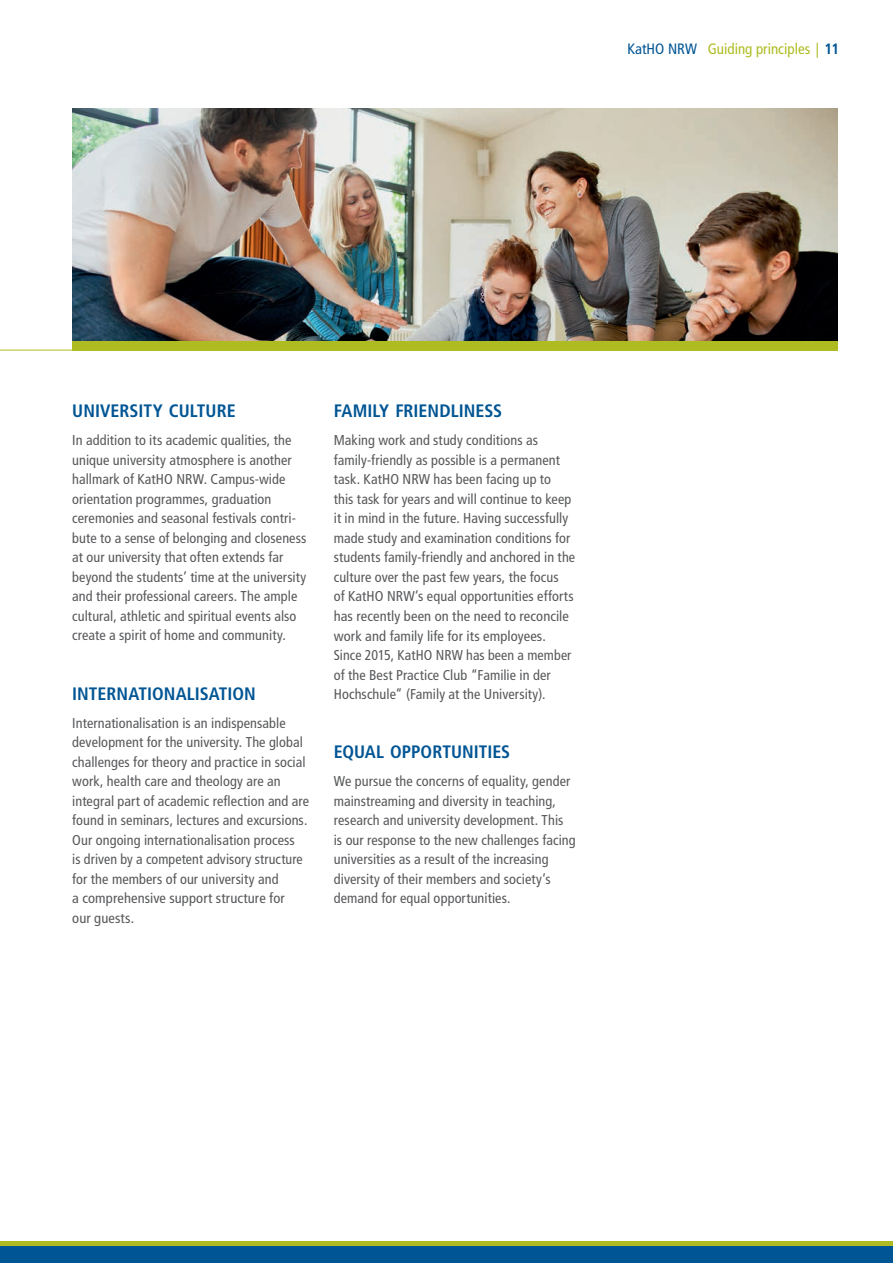
<style>
.page{position:relative;width:893px;height:1263px;background:#fff}
.page>*{position:absolute;margin:0;border:0;box-sizing:border-box;transform-origin:0 0}
.t1{font:700 condensed 18px "Frutiger LT Std";color:#005594}
.t2{font:condensed 15px "Frutiger LT Std";color:#aebc21}
.t3{font:condensed 14.25px/19.5px "Frutiger LT Std";letter-spacing:.005em;color:#57585a}
.s1{color:#005594}
.s2{font-weight:700;color:#005594}
</style>
<div class="page">
<div style="left:0;top:1242px;width:893px;height:21px;background:#005594"></div>
<hr style="left:0;top:1242px;width:893px;height:4px;background:#aebc21">
<img style="left:72px;top:108px;width:766px;height:233px">
<hr style="left:0;top:350px;width:838px;height:1px;background:#aebc21">
<div style="left:72px;top:341px;width:766px;height:9px;background:#aebc21"></div>
<p class="t2" style="left:627px;top:40px;width:213px"><span class="s1">KatHO NRW</span> Guiding principles | <span class="s2">11</span></p>
<p class="t1" style="left:72px;top:401px;width:165px">UNIVERSITY CULTURE</p>
<p class="t3" style="left:72px;top:431px;width:236px">In addition to its academic qualities, the unique university atmosphere is another hallmark of KatHO NRW. Campus-wide orientation programmes, graduation ceremonies and seasonal festivals contri&shy;bute to a sense of belonging and closeness at our university that often extends far beyond the students’ time at the university and their professional careers. The ample cultural, athletic and spiritual events also create a spirit of home and community.</p>
<p class="t1" style="left:72px;top:683px;width:185px">INTERNATIONALISATION</p>
<p class="t3" style="left:72px;top:713px;width:238px">Internationalisation is an indispensable development for the university. The global challenges for theory and practice in social work, health care and theology are an integral part of academic reflection and are found in seminars, lectures and excursions.<br>Our ongoing internationalisation process<br>is driven by a competent advisory structure for the members of our university and<br>a comprehensive support structure for<br>our guests.</p>
<p class="t1" style="left:334px;top:401px;width:170px">FAMILY FRIENDLINESS</p>
<p class="t3" style="left:334px;top:431px;width:243px">Making work and study conditions as family-friendly as possible is a permanent task. KatHO NRW has been facing up to<br>this task for years and will continue to keep it in mind in the future. Having successfully made study and examination conditions for students family-friendly and anchored in the culture over the past few years, the focus<br>of KatHO NRW’s equal opportunities efforts has recently been on the need to reconcile work and family life for its employees.<br>Since 2015, KatHO NRW has been a member of the Best Practice Club “Familie in der Hochschule” (Family at the University).</p>
<p class="t1" style="left:334px;top:741px;width:178px">EQUAL OPPORTUNITIES</p>
<p class="t3" style="left:334px;top:771px;width:243px">We pursue the concerns of equality, gender mainstreaming and diversity in teaching, research and university development. This<br>is our response to the new challenges facing universities as a result of the increasing diversity of their members and society’s demand for equal opportunities.</p>
</div>
